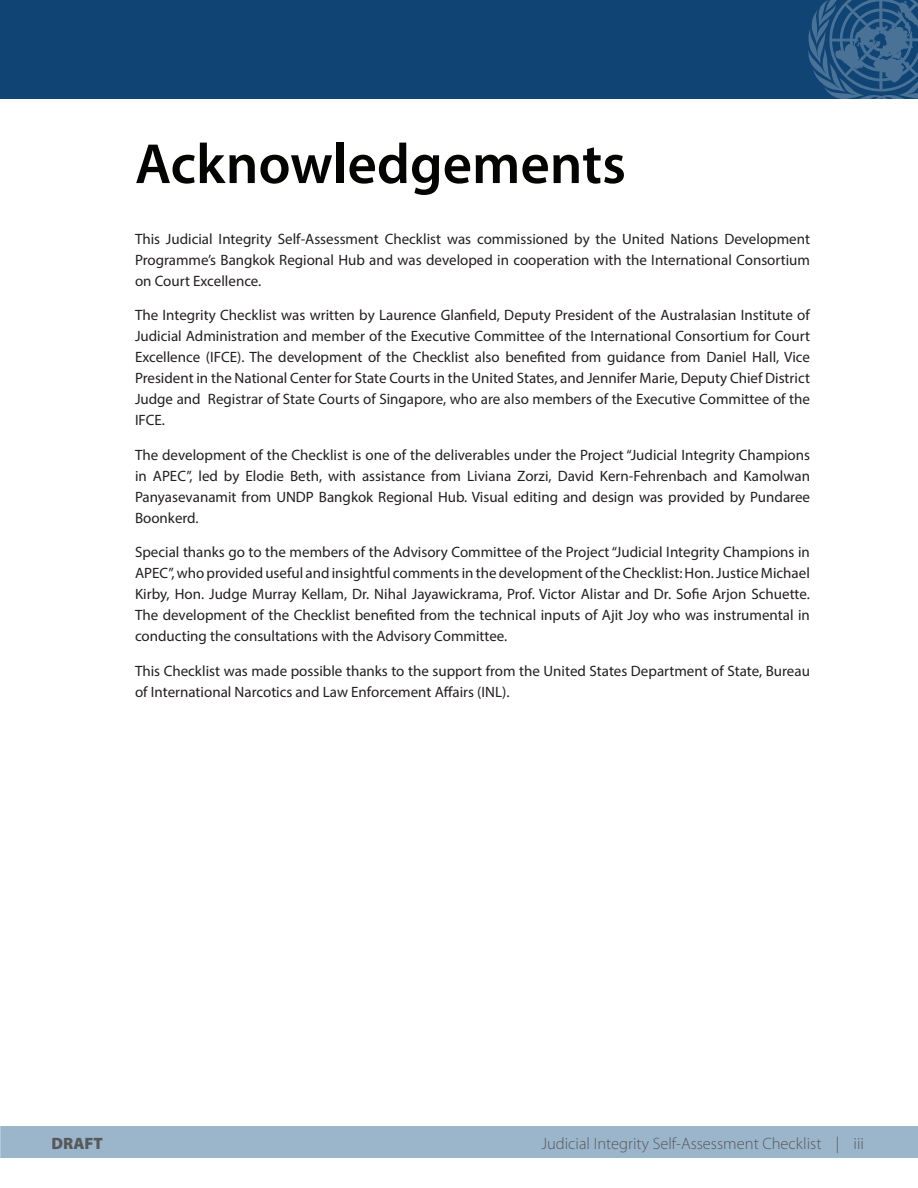
<style>
.page{position:relative;width:918px;height:1188px;background:#fff}
.page>*{position:absolute;margin:0;border:0;box-sizing:border-box;transform-origin:0 0}
._1a_Section_Headline{font:600 57px "Myriad Pro";color:#040503}
.t1{font:300 16.5px "Myriad Pro";color:#58595b}
.t2{font:900 16.5px "Myriad Pro";color:#58595b}
.t3{font:15px/21px "Myriad Pro";color:#231f20;text-align:justify}
</style>
<div class="page">
<div style="left:0;top:1126px;width:918px;height:32px;background:#9bb5cb"></div>
<div style="left:0;top:0;width:918px;height:99px;background:#0f4475"></div>
<svg style="left:808px;top:0;width:110px;height:99px"></svg>
<p class="_1a_Section_Headline" style="left:135px;top:128px;width:492px">Acknowledgements</p>
<p class="t3" style="left:135px;top:228px;width:677px">This Judicial Integrity Self-Assessment Checklist was commissioned by the United Nations Development Programme’s Bangkok Regional Hub and was developed in cooperation with the International Consortium on Court Excellence.</p>
<p class="t3" style="left:135px;top:305px;width:677px">The Integrity Checklist was written by Laurence Glanfield, Deputy President of the Australasian Institute of Judicial Administration and member of the Executive Committee of the International Consortium for Court Excellence (IFCE). The development of the Checklist also benefited from guidance from Daniel Hall, Vice President in the National Center for State Courts in the United States, and Jennifer Marie, Deputy Chief District Judge and Registrar of State Courts of Singapore, who are also members of the Executive Committee of the IFCE.</p>
<p class="t3" style="left:135px;top:444px;width:677px">The development of the Checklist is one of the deliverables under the Project “Judicial Integrity Champions in APEC”, led by Elodie Beth, with assistance from Liviana Zorzi, David Kern-Fehrenbach and Kamolwan Panyasevanamit from UNDP Bangkok Regional Hub. Visual editing and design was provided by Pundaree Boonkerd.</p>
<p class="t3" style="left:135px;top:542px;width:676px">Special thanks go to the members of the Advisory Committee of the Project “Judicial Integrity Champions in APEC”, who provided useful and insightful comments in the development of the Checklist: Hon. Justice Michael Kirby, Hon. Judge Murray Kellam, Dr. Nihal Jayawickrama, Prof. Victor Alistar and Dr. Sofie Arjon Schuette.<br>The development of the Checklist benefited from the technical inputs of Ajit Joy who was instrumental in conducting the consultations with the Advisory Committee.</p>
<p class="t3" style="left:135px;top:660px;width:676px">This Checklist was made possible thanks to the support from the United States Department of State, Bureau of International Narcotics and Law Enforcement Affairs (INL).</p>
<p class="t2" style="left:51px;top:1134px;width:53px">DRAFT</p>
<p class="t1" style="left:541px;top:1135px;width:324px">Judicial Integrity Self-Assessment Checklist | iii</p>
</div>
